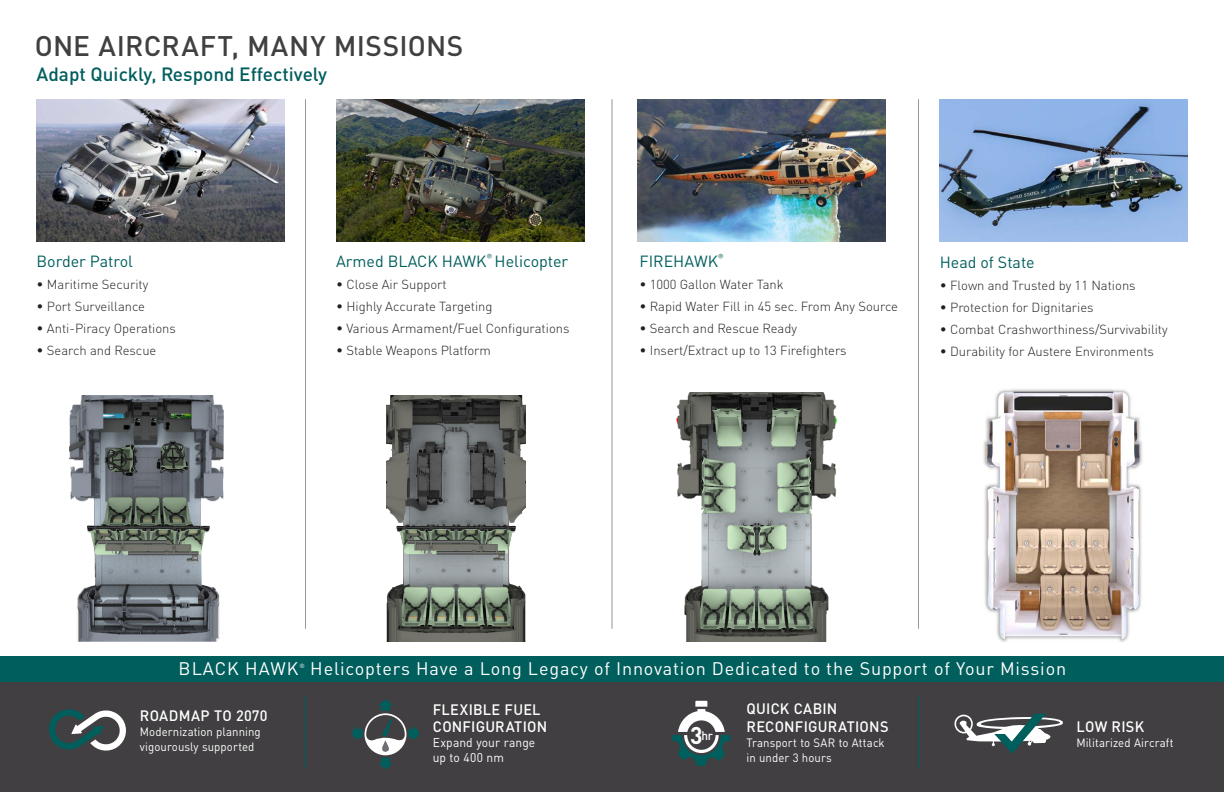
<style>
.page{position:relative;width:1224px;height:792px;background:#fff}
.page>*{position:absolute;margin:0;border:0;box-sizing:border-box;transform-origin:0 0}
.Header_LM{font:500 28px "DINOT";letter-spacing:.015em;color:#413f41}
.t1{font:500 19px "DINOT";color:#005e5d}
.t2{font:18px "DINOT";letter-spacing:.045em;color:#fff}
.t3{font:16px "DINOT";color:#005e5d}
.Header_LM-2{font:500 15px/17.3px "DINOT";letter-spacing:.015em;color:#fff}
.t4{font:300 13px "DINOT";color:#231f20}
.Header_LM-3{font:12.7px "DINOT";letter-spacing:.01em;color:#fff;scale:.95 1}
.Body_Copy_LM{font:500 12.3px "DINOT";color:#fff;scale:.96 1}
.Header_LM-4{font:12px/15px "DINOT";letter-spacing:.005em;color:#fff;scale:.95 1}
.t5{font:6px "DINOT";color:#fff}
.s1{font-weight:700;font-size:23.9px}
</style>
<div class="page">
<div style="left:0;top:682px;width:1224px;height:110px;background:#413f41"></div>
<img style="left:36px;top:99px;width:248px;height:142px">
<img style="left:336px;top:99px;width:248px;height:142px">
<img style="left:940px;top:99px;width:248px;height:142px">
<img style="left:637px;top:99px;width:249px;height:142px">
<hr style="left:305px;top:99px;width:1px;height:530px;background:#939598">
<hr style="left:612px;top:99px;width:1px;height:530px;background:#939598">
<hr style="left:918px;top:99px;width:1px;height:530px;background:#939598">
<div style="left:0;top:656px;width:1224px;height:26px;background:#005e5d"></div>
<hr style="left:919px;top:696px;width:1px;height:72px;background:#005e5d">
<svg style="left:672px;top:701px;width:59px;height:65px"></svg>
<svg style="left:954px;top:714px;width:109px;height:40px"></svg>
<svg style="left:49px;top:709px;width:77px;height:42px"></svg>
<svg style="left:351px;top:700px;width:69px;height:69px"></svg>
<img style="left:983px;top:389px;width:160px;height:253px">
<img style="left:676px;top:393px;width:161px;height:249px">
<img style="left:387px;top:395px;width:139px;height:247px">
<img style="left:69px;top:395px;width:155px;height:247px">
<hr style="left:305px;top:696px;width:1px;height:72px;background:#005e5d">
<p class="Header_LM" style="left:35px;top:25px;width:430px">ONE AIRCRAFT, MANY MISSIONS</p>
<p class="t1" style="left:37px;top:60px;width:292px">Adapt Quickly, Respond Effectively</p>
<p class="t3" style="left:37px;top:249px;width:98px">Border Patrol</p>
<p class="t4" style="left:37px;top:274px;width:113px">• Maritime Security</p>
<p class="t4" style="left:37px;top:296px;width:110px">• Port Surveillance</p>
<p class="t4" style="left:37px;top:318px;width:141px">• Anti-Piracy Operations</p>
<p class="t4" style="left:37px;top:340px;width:121px">• Search and Rescue</p>
<p class="t3" style="left:336px;top:249px;width:234px">Armed BLACK HAWK<sup>®</sup> Helicopter</p>
<p class="t4" style="left:336px;top:275px;width:112px">• Close Air Support</p>
<p class="t4" style="left:336px;top:297px;width:158px">• Highly Accurate Targeting</p>
<p class="t4" style="left:336px;top:319px;width:235px">• Various Armament/Fuel Configurations</p>
<p class="t4" style="left:336px;top:341px;width:156px">• Stable Weapons Platform</p>
<p class="t3" style="left:639px;top:249px;width:86px">FIREHAWK<sup>®</sup></p>
<p class="t4" style="left:639px;top:275px;width:146px">• 1000 Gallon Water Tank</p>
<p class="t4" style="left:639px;top:297px;width:260px">• Rapid Water Fill in 45 sec. From Any Source</p>
<p class="t4" style="left:639px;top:319px;width:159px">• Search and Rescue Ready</p>
<p class="t4" style="left:639px;top:341px;width:209px">• Insert/Extract up to 13 Firefighters</p>
<p class="t3" style="left:940px;top:250px;width:96px">Head of State</p>
<p class="t4" style="left:940px;top:275px;width:197px">• Flown and Trusted by 11 Nations</p>
<p class="t4" style="left:940px;top:297px;width:155px">• Protection for Dignitaries</p>
<p class="t4" style="left:940px;top:319px;width:230px">• Combat Crashworthiness/Survivability</p>
<p class="t4" style="left:940px;top:341px;width:216px">• Durability for Austere Environments</p>
<p class="t2" style="left:179px;top:655px;width:121px">BLACK HAWK</p>
<p class="t5" style="left:300px;top:661px;width:7px">®</p>
<p class="t2" style="left:310px;top:655px;width:757px">Helicopters Have a Long Legacy of Innovation Dedicated to the Support of Your Mission</p>
<p class="Header_LM-2" style="left:140px;top:705px;width:129px">ROADMAP TO 2070</p>
<p class="Header_LM-4" style="left:140px;top:723px;width:129px">Modernization planning vigourously supported</p>
<p class="Header_LM-2" style="left:433px;top:700px;width:116px">FLEXIBLE FUEL<br>CONFIGURATION</p>
<p class="Header_LM-3" style="left:433px;top:733px;width:109px">Expand your range</p>
<p class="Header_LM-3" style="left:433px;top:748px;width:76px">up to 400 nm</p>
<p class="Body_Copy_LM" style="left:690px;top:726px;width:25px"><span class="s1">3</span>hr</p>
<p class="Header_LM-2" style="left:747px;top:699px;width:143px">QUICK CABIN<br>RECONFIGURATIONS</p>
<p class="Header_LM-4" style="left:747px;top:734px;width:147px">Transport to SAR to Attack in under 3 hours</p>
<p class="Header_LM-2" style="left:1076px;top:716px;width:69px">LOW RISK</p>
<p class="Header_LM-4" style="left:1076px;top:734px;width:104px">Militarized Aircraft</p>
</div>
